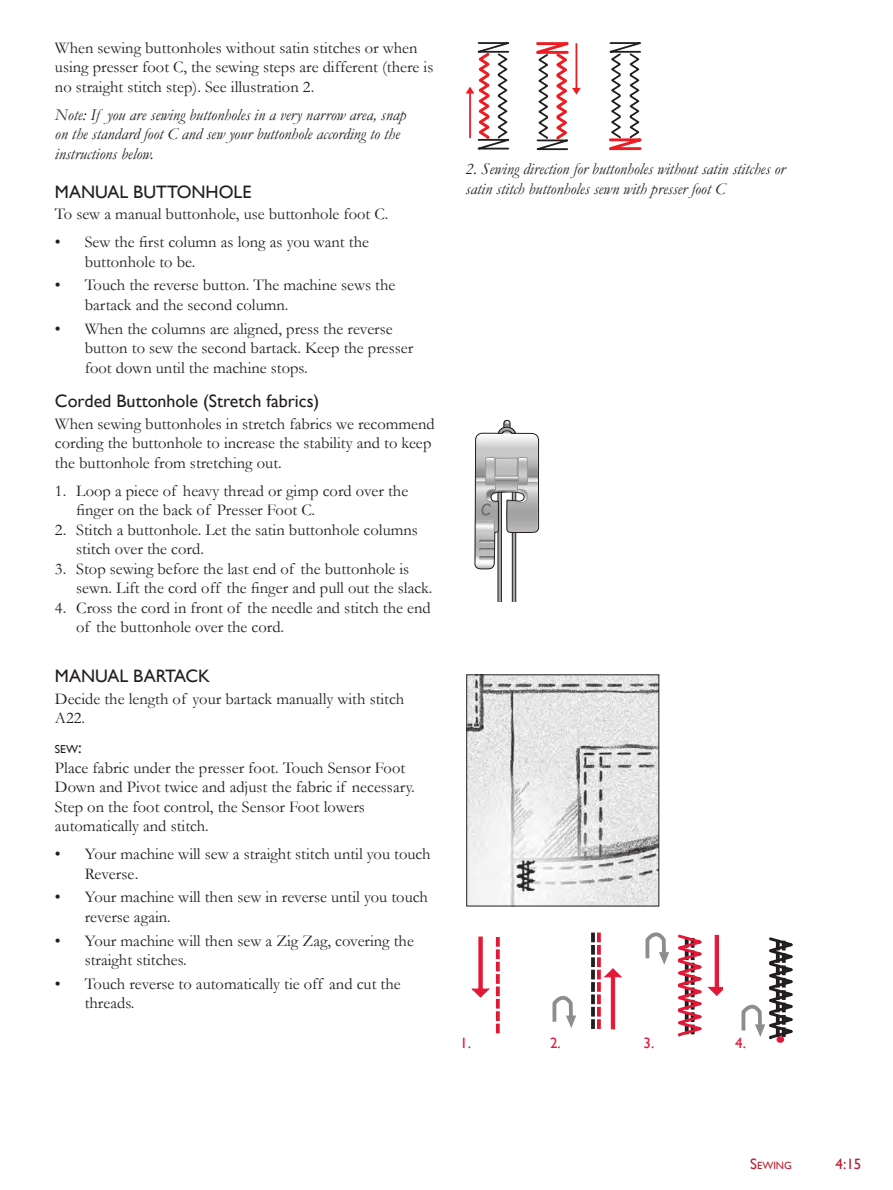
<style>
.page{position:relative;width:893px;height:1190px;background:#fff}
.page>*{position:absolute;margin:0;border:0;box-sizing:border-box;transform-origin:0 0}
.t1{font:18px "Gill Sans WGL";color:#221e1f}
.t2{font:16.5px/19.5px "Garamond WGL";color:#221e1f}
.t3{font:italic 16.5px/19.5px "Garamond WGL";color:#221e1f}
.t4{font:15px "Gill Sans WGL";color:#e31836}
.t5{font:15px "Gill Sans WGL";color:#b91f2e}
.t6{font:11.55px "Gill Sans WGL";color:#221e1f}
.t7{font:10.5px "Gill Sans WGL";color:#b91f2e}
.s1{font-size:16.5px}
.s2{font-size:15px}
</style>
<div class="page">
<svg style="left:465px;top:42px;width:44px;height:108px"></svg>
<svg style="left:536px;top:42px;width:44px;height:108px"></svg>
<svg style="left:609px;top:42px;width:33px;height:108px"></svg>
<svg style="left:471px;top:936px;width:28px;height:72px"></svg>
<svg style="left:495px;top:1011px;width:4px;height:10px"></svg>
<svg style="left:495px;top:1023px;width:4px;height:10px"></svg>
<svg style="left:552px;top:995px;width:24px;height:33px"></svg>
<svg style="left:591px;top:932px;width:31px;height:98px"></svg>
<svg style="left:645px;top:932px;width:24px;height:33px"></svg>
<svg style="left:677px;top:934px;width:44px;height:103px"></svg>
<svg style="left:741px;top:937px;width:52px;height:104px"></svg>
<div style="left:776px;top:1036px;width:7px;height:7px;border:3px solid #e31836;border-radius:50%"></div>
<img style="left:468px;top:676px;width:189px;height:228px">
<div style="left:466px;top:674px;width:193px;height:232px;border:1px solid #221e1f"></div>
<svg style="left:474px;top:420px;width:65px;height:182px"></svg>
<p class="t2" style="left:55px;top:40px;width:380px">When sewing buttonholes without satin stitches or when using presser foot C, the sewing steps are different (there is no straight stitch step). See illustration 2.</p>
<p class="t3" style="left:55px;top:105px;width:352px">Note: If you are sewing buttonholes in a very narrow area, snap on the standard foot C and sew your buttonhole according to the instructions below.</p>
<p class="t1" style="left:55px;top:184px;width:198px">MANUAL BUTTONHOLE</p>
<p class="t2" style="left:55px;top:206px;width:335px">To sew a manual buttonhole, use buttonhole foot C.</p>
<p class="t2" style="left:85px;top:232px;width:285px;text-indent:-30px">• Sew the first column as long as you want the buttonhole to be.</p>
<p class="t2" style="left:85px;top:277px;width:312px;text-indent:-30px">• Touch the reverse button. The machine sews the bartack and the second column.</p>
<p class="t2" style="left:85px;top:320px;width:330px;text-indent:-30px">• When the columns are aligned, press the reverse button to sew the second bartack. Keep the presser foot down until the machine stops.</p>
<p class="t1" style="left:55px;top:394px;width:266px">Corded Buttonhole (Stretch fabrics)</p>
<p class="t2" style="left:55px;top:415px;width:381px">When sewing buttonholes in stretch fabrics we recommend cording the buttonhole to increase the stability and to keep the buttonhole from stretching out.</p>
<p class="t2" style="left:76px;top:482px;width:333px;text-indent:-21px">1. Loop a piece of heavy thread or gimp cord over the finger on the back of Presser Foot C.</p>
<p class="t2" style="left:76px;top:521px;width:343px;text-indent:-21px">2. Stitch a buttonhole. Let the satin buttonhole columns stitch over the cord.</p>
<p class="t2" style="left:76px;top:560px;width:357px;text-indent:-21px">3. Stop sewing before the last end of the buttonhole is sewn. Lift the cord off the finger and pull out the slack.</p>
<p class="t2" style="left:76px;top:599px;width:356px;text-indent:-21px">4. Cross the cord in front of the needle and stitch the end of the buttonhole over the cord.</p>
<p class="t1" style="left:55px;top:668px;width:156px">MANUAL BARTACK</p>
<p class="t2" style="left:55px;top:690px;width:350px">Decide the length of your bartack manually with stitch<br>A22.</p>
<p class="t6" style="left:55px;top:742px;width:28px">SEW<span class="s1">:</span></p>
<p class="t2" style="left:55px;top:759px;width:361px">Place fabric under the presser foot. Touch Sensor Foot Down and Pivot twice and adjust the fabric if necessary.<br>Step on the foot control, the Sensor Foot lowers automatically and stitch.</p>
<p class="t2" style="left:85px;top:846px;width:347px;text-indent:-30px">• Your machine will sew a straight stitch until you touch<br>Reverse .</p>
<p class="t2" style="left:85px;top:889px;width:344px;text-indent:-30px">• Your machine will then sew in reverse until you touch reverse again.</p>
<p class="t2" style="left:85px;top:932px;width:330px;text-indent:-30px">• Your machine will then sew a Zig Zag, covering the straight stitches.</p>
<p class="t2" style="left:85px;top:975px;width:317px;text-indent:-30px">• Touch reverse to automatically tie off and cut the threads.</p>
<p class="t3" style="left:465px;top:159px;width:321px">2. Sewing direction for buttonholes without satin stitches or satin stitch buttonholes sewn with presser foot C</p>
<p class="t4" style="left:460px;top:1036px;width:12px">1.</p>
<p class="t4" style="left:549px;top:1036px;width:12px">2.</p>
<p class="t4" style="left:643px;top:1036px;width:12px">3.</p>
<p class="t4" style="left:734px;top:1036px;width:12px">4.</p>
<p class="t7" style="left:750px;top:1159px;width:43px"><span class="s2">S</span>EWING</p>
<p class="t5" style="left:835px;top:1158px;width:27px">4:15</p>
</div>
